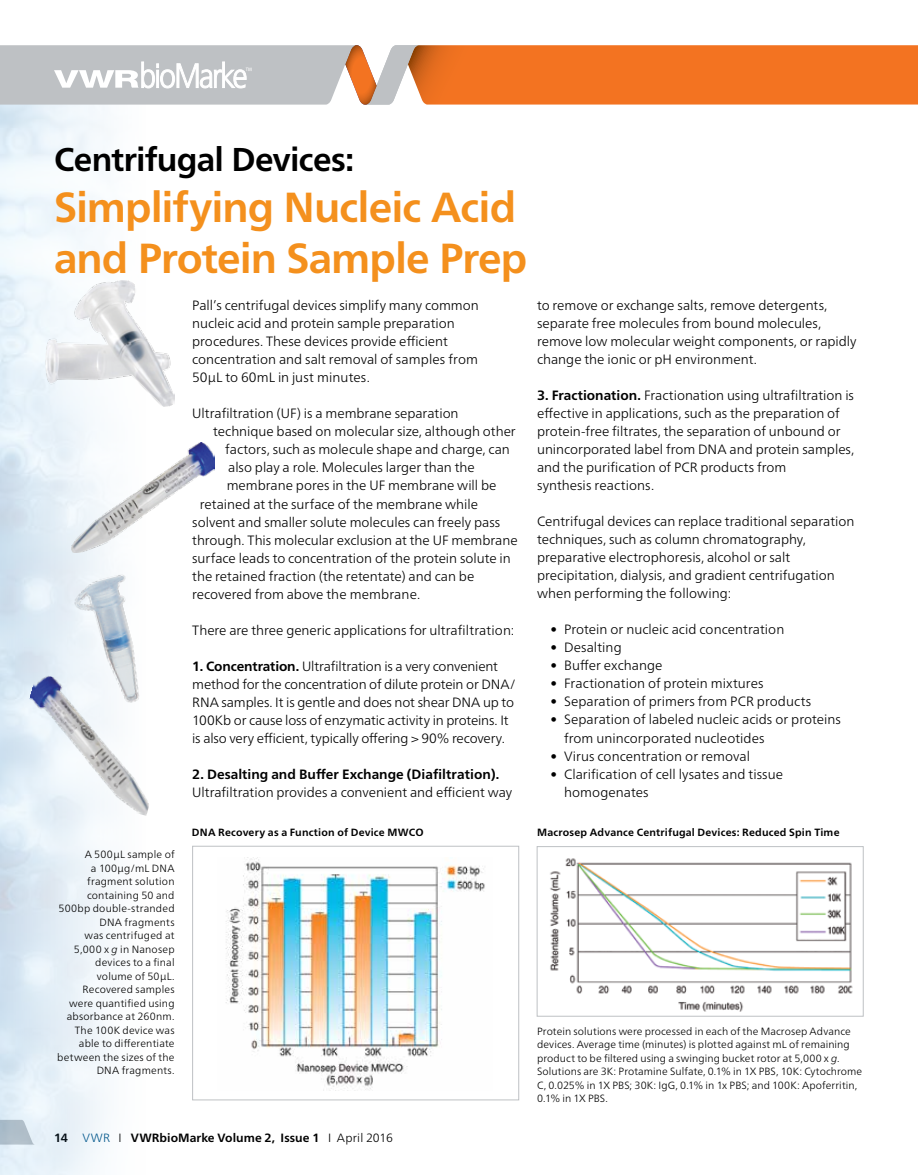
<style>
.page{position:relative;width:918px;height:1175px;background:#fff}
.page>*{position:absolute;margin:0;border:0;box-sizing:border-box;transform-origin:0 0}
.t1{font:700 42px/51px "Frutiger Neue LTW1 G";letter-spacing:-.025em;color:#f4901d}
.t2{font:700 33px "Frutiger Neue LTW1 G";letter-spacing:-.02em;color:#000}
.t3{font:300 13.5px/18px "Frutiger Neue LTW1 G";color:#000}
.t4{font:700 13.5px "Frutiger Neue LTW1 G";color:#000}
.t5{font:700 12px "Frutiger Neue LTW1 G";letter-spacing:.005em;color:#000}
.t6{font:300 10.5px/13.5px "Frutiger Neue LTW1 G";letter-spacing:.015em;color:#000;text-align:right}
.t7{font:700 10.5px "Frutiger Neue LTW1 G";letter-spacing:.02em;color:#000}
.s1{font-weight:700}
.s2{font-style:italic}
.s3{font-weight:300;color:#005689}
.s4{font-weight:300}
</style>
<div class="page">
<img style="left:225px;top:857px;width:260px;height:233px">
<div style="left:192px;top:846px;width:327px;height:254px;border:1px solid #bec1c4"></div>
<img style="left:550px;top:858px;width:303px;height:154px">
<div style="left:537px;top:846px;width:327px;height:170px;border:1px solid #bec1c4"></div>
<img style="left:71px;top:442px;width:144px;height:110px">
<img style="left:45px;top:281px;width:130px;height:125px">
<img style="left:63px;top:559px;width:74px;height:113px">
<img style="left:8px;top:672px;width:141px;height:144px">
<svg style="left:0;top:45px;width:918px;height:60px;background:#df996d"></svg>
<h2 class="t2" style="left:54px;top:140px;width:302px">Centrifugal Devices:</h2>
<h1 class="t1" style="left:54px;top:181px;width:475px">Simplifying Nucleic Acid and Protein Sample Prep</h1>
<p class="t3" style="left:192px;top:296px;width:288px">Pall’s centrifugal devices simplify many common nucleic acid and protein sample preparation procedures. These devices provide efficient concentration and salt removal of samples from 50μL to 60mL in just minutes.</p>
<p class="t3" style="left:192px;top:404px;width:268px">Ultrafiltration (UF) is a membrane separation</p>
<p class="t3" style="left:213px;top:422px;width:304px">technique based on molecular size, although other</p>
<p class="t3" style="left:225px;top:440px;width:286px">factors, such as molecule shape and charge, can</p>
<p class="t3" style="left:228px;top:458px;width:248px">also play a role. Molecules larger than the</p>
<p class="t3" style="left:227px;top:476px;width:271px">membrane pores in the UF membrane will be</p>
<p class="t3" style="left:200px;top:494px;width:280px">retained at the surface of the membrane while</p>
<p class="t3" style="left:192px;top:512px;width:310px">solvent and smaller solute molecules can freely pass</p>
<p class="t3" style="left:192px;top:530px;width:327px">through. This molecular exclusion at the UF membrane</p>
<p class="t3" style="left:192px;top:548px;width:320px">surface leads to concentration of the protein solute in</p>
<p class="t3" style="left:192px;top:566px;width:284px">the retained fraction (the retentate) and can be</p>
<p class="t3" style="left:192px;top:584px;width:227px">recovered from above the membrane.</p>
<p class="t3" style="left:192px;top:620px;width:324px">There are three generic applications for ultrafiltration:</p>
<p class="t3" style="left:192px;top:656px;width:325px"><span class="s1">1. Concentration.</span> Ultrafiltration is a very convenient method for the concentration of dilute protein or DNA/ RNA samples. It is gentle and does not shear DNA up to 100Kb or cause loss of enzymatic activity in proteins. It is also very efficient, typically offering &gt; 90% recovery.</p>
<p class="t4" style="left:192px;top:766px;width:309px">2. Desalting and Buffer Exchange (Diafiltration).</p>
<p class="t3" style="left:192px;top:782px;width:322px">Ultrafiltration provides a convenient and efficient way</p>
<p class="t6" style="left:57px;top:847px;width:119px">A 500μL sample of<br>a 100µg/mL DNA fragment solution containing 50 and<br>500bp double-stranded<br>DNA fragments<br>was centrifuged at<br>5,000 x <span class="s2">g</span> in Nanosep devices to a final volume of 50μL.<br>Recovered samples were quantified using absorbance at 260nm.<br>The 100K device was able to differentiate between the sizes of the<br>DNA fragments.</p>
<p class="t7" style="left:192px;top:826px;width:233px">DNA Recovery as a Function of Device MWCO</p>
<p class="t3" style="left:537px;top:296px;width:321px">to remove or exchange salts, remove detergents, separate free molecules from bound molecules, remove low molecular weight components, or rapidly change the ionic or pH environment.</p>
<p class="t3" style="left:537px;top:386px;width:319px"><span class="s1">3. Fractionation.</span> Fractionation using ultrafiltration is effective in applications, such as the preparation of protein-free filtrates, the separation of unbound or unincorporated label from DNA and protein samples, and the purification of PCR products from<br>synthesis reactions.</p>
<p class="t3" style="left:537px;top:512px;width:319px">Centrifugal devices can replace traditional separation techniques, such as column chromatography, preparative electrophoresis, alcohol or salt precipitation, dialysis, and gradient centrifugation when performing the following:</p>
<p class="t3" style="left:551px;top:620px;width:235px">• Protein or nucleic acid concentration</p>
<p class="t3" style="left:551px;top:638px;width:73px">• Desalting</p>
<p class="t3" style="left:551px;top:656px;width:113px">• Buffer exchange</p>
<p class="t3" style="left:551px;top:674px;width:214px">• Fractionation of protein mixtures</p>
<p class="t3" style="left:551px;top:692px;width:262px">• Separation of primers from PCR products</p>
<p class="t3" style="left:564px;top:710px;width:278px;text-indent:-14px">• Separation of labeled nucleic acids or proteins from unincorporated nucleotides</p>
<p class="t3" style="left:551px;top:746px;width:201px">• Virus concentration or removal</p>
<p class="t3" style="left:564px;top:764px;width:220px;text-indent:-14px">• Clarification of cell lysates and tissue homogenates</p>
<p class="t7" style="left:537px;top:826px;width:304px">Macrosep Advance Centrifugal Devices: Reduced Spin Time</p>
<p class="t6" style="left:537px;top:1024px;width:327px;text-align:left">Protein solutions were processed in each of the Macrosep Advance devices. Average time (minutes) is plotted against mL of remaining product to be filtered using a swinging bucket rotor at 5,000 x <span class="s2">g</span>.<br>Solutions are 3K: Protamine Sulfate, 0.1% in 1X PBS, 10K: Cytochrome C, 0.025% in 1X PBS; 30K: IgG, 0.1% in 1x PBS; and 100K: Apoferritin, 0.1% in 1X PBS.</p>
<p class="t5" style="left:54px;top:1131px;width:340px">14 <span class="s3">VWR</span> <span class="s4">I</span> VWRbioMarke Volume 2, Issue 1 <span class="s4">I April 2016</span></p>
</div>
